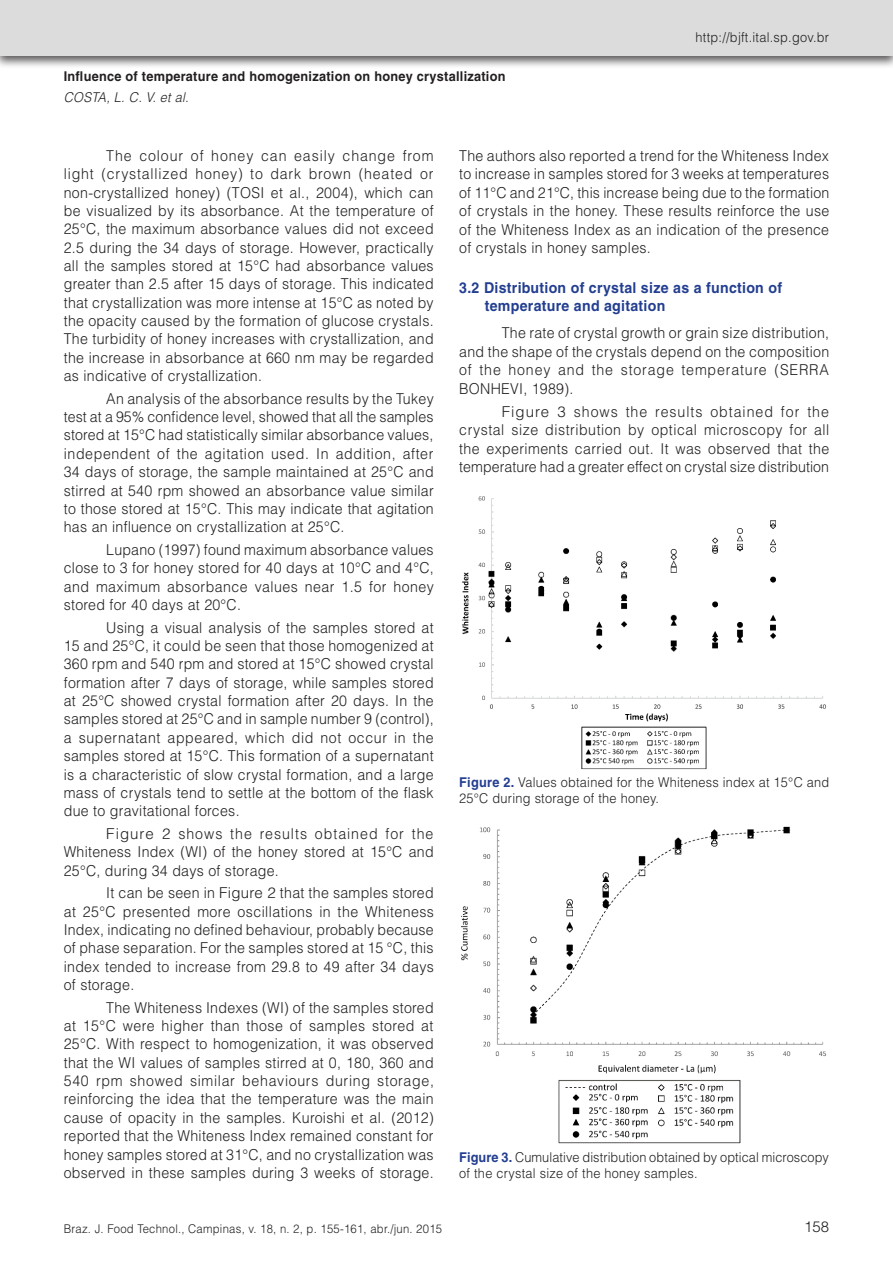
<style>
.page{position:relative;width:893px;height:1263px;background:#fff}
.page>*{position:absolute;margin:0;border:0;box-sizing:border-box;transform-origin:0 0}
.Paragraph{font:300 15px/18.3px "Helvetica";letter-spacing:.02em;color:#231f20;text-align:justify;scale:.94 1}
.Paragraph-2{font:300 15px/18.5px "Helvetica";letter-spacing:.02em;color:#231f20;text-align:justify}
.Heading2{font:700 15px/18.5px "Helvetica";letter-spacing:.02em;color:#233e90;scale:.94 1}
.FigureCaption{font:300 13.5px/16.2px "Helvetica";letter-spacing:.02em;color:#231f20;scale:.94 1}
.t1{font:700 13.5px "Helvetica";letter-spacing:.02em;color:#231f20;scale:.94 1}
.t2{font:italic 300 13.5px "Helvetica";letter-spacing:.02em;color:#231f20;scale:.94 1}
.t3{font:300 12px "Helvetica";letter-spacing:.02em;color:#231f20;scale:.94 1}
.s1{font-weight:700;color:#233e90}
</style>
<div class="page">
<div style="left:0;top:0;width:893px;height:69px;background:#231f20;opacity:.75"></div>
<div style="left:0;top:0;width:893px;height:56px;background:#dcdcdc"></div>
<img style="left:462px;top:496px;width:365px;height:274px">
<img style="left:461px;top:826px;width:366px;height:318px">
<p class="t1" style="left:64px;top:68px;width:471px">Influence of temperature and homogenization on honey crystallization</p>
<p class="t2" style="left:64px;top:89px;width:135px">COSTA, L. C. V. et al.</p>
<p class="FigureCaption" style="left:696px;top:29px;width:144px">http://bjft.ital.sp.gov.br</p>
<p class="Paragraph" style="left:64px;top:146px;width:395px;text-indent:43px">The colour of honey can easily change from light (crystallized honey) to dark brown (heated or non-crystallized honey) (TOSI et al., 2004), which can be visualized by its absorbance. At the temperature of 25°C, the maximum absorbance values did not exceed 2.5 during the 34 days of storage. However, practically all the samples stored at 15°C had absorbance values greater than 2.5 after 15 days of storage. This indicated that crystallization was more intense at 15°C as noted by the opacity caused by the formation of glucose crystals.<br>The turbidity of honey increases with crystallization, and the increase in absorbance at 660 nm may be regarded as indicative of crystallization.</p>
<p class="Paragraph" style="left:64px;top:389px;width:395px;text-indent:43px">An analysis of the absorbance results by the Tukey test at a 95% confidence level, showed that all the samples stored at 15°C had statistically similar absorbance values, independent of the agitation used. In addition, after 34 days of storage, the sample maintained at 25°C and stirred at 540 rpm showed an absorbance value similar to those stored at 15°C. This may indicate that agitation has an influence on crystallization at 25°C.</p>
<p class="Paragraph" style="left:64px;top:540px;width:395px;text-indent:43px">Lupano (1997) found maximum absorbance values close to 3 for honey stored for 40 days at 10°C and 4°C, and maximum absorbance values near 1.5 for honey stored for 40 days at 20°C.</p>
<p class="Paragraph" style="left:64px;top:618px;width:395px;text-indent:43px">Using a visual analysis of the samples stored at 15 and 25°C, it could be seen that those homogenized at 360 rpm and 540 rpm and stored at 15°C showed crystal formation after 7 days of storage, while samples stored at 25°C showed crystal formation after 20 days. In the samples stored at 25°C and in sample number 9 (control), a supernatant appeared, which did not occur in the samples stored at 15°C. This formation of a supernatant is a characteristic of slow crystal formation, and a large mass of crystals tend to settle at the bottom of the flask due to gravitational forces.</p>
<p class="Paragraph-2" style="left:64px;top:824px;width:371px;text-indent:43px">Figure 2 shows the results obtained for the Whiteness Index (WI) of the honey stored at 15°C and 25°C, during 34 days of storage.</p>
<p class="Paragraph" style="left:64px;top:884px;width:395px;text-indent:43px">It can be seen in Figure 2 that the samples stored at 25°C presented more oscillations in the Whiteness Index, indicating no defined behaviour, probably because of phase separation. For the samples stored at 15 °C, this index tended to increase from 29.8 to 49 after 34 days of storage.</p>
<p class="Paragraph" style="left:64px;top:998px;width:395px;text-indent:43px">The Whiteness Indexes (WI) of the samples stored at 15°C were higher than those of samples stored at 25°C. With respect to homogenization, it was observed that the WI values of samples stirred at 0, 180, 360 and 540 rpm showed similar behaviours during storage, reinforcing the idea that the temperature was the main cause of opacity in the samples. Kuroishi et al. (2012) reported that the Whiteness Index remained constant for honey samples stored at 31°C, and no crystallization was observed in these samples during 3 weeks of storage.</p>
<p class="Paragraph" style="left:459px;top:146px;width:395px">The authors also reported a trend for the Whiteness Index to increase in samples stored for 3 weeks at temperatures of 11°C and 21°C, this increase being due to the formation of crystals in the honey. These results reinforce the use of the Whiteness Index as an indication of the presence of crystals in honey samples.</p>
<p class="Heading2" style="left:485px;top:278px;width:318px;text-indent:-26px">3.2 Distribution of crystal size as a function of temperature and agitation</p>
<p class="Paragraph" style="left:459px;top:324px;width:395px;text-indent:43px">The rate of crystal growth or grain size distribution, and the shape of the crystals depend on the composition of the honey and the storage temperature (SERRA BONHEVI, 1989).</p>
<p class="Paragraph-2" style="left:459px;top:402px;width:372px;text-indent:43px">Figure 3 shows the results obtained for the crystal size distribution by optical microscopy for all the experiments carried out. It was observed that the temperature had a greater effect on crystal size distribution</p>
<p class="FigureCaption" style="left:459px;top:774px;width:395px"><span class="s1">Figure 2.</span> Values obtained for the Whiteness index at 15°C and<br>25°C during storage of the honey.</p>
<p class="FigureCaption" style="left:459px;top:1149px;width:395px"><span class="s1">Figure 3.</span> Cumulative distribution obtained by optical microscopy of the crystal size of the honey samples.</p>
<p class="t3" style="left:64px;top:1221px;width:404px">Braz. J. Food Technol., Campinas, v. 18, n. 2, p. 155-161, abr./jun. 2015</p>
<p class="Paragraph-2" style="left:804px;top:1217px;width:27px">158</p>
</div>
